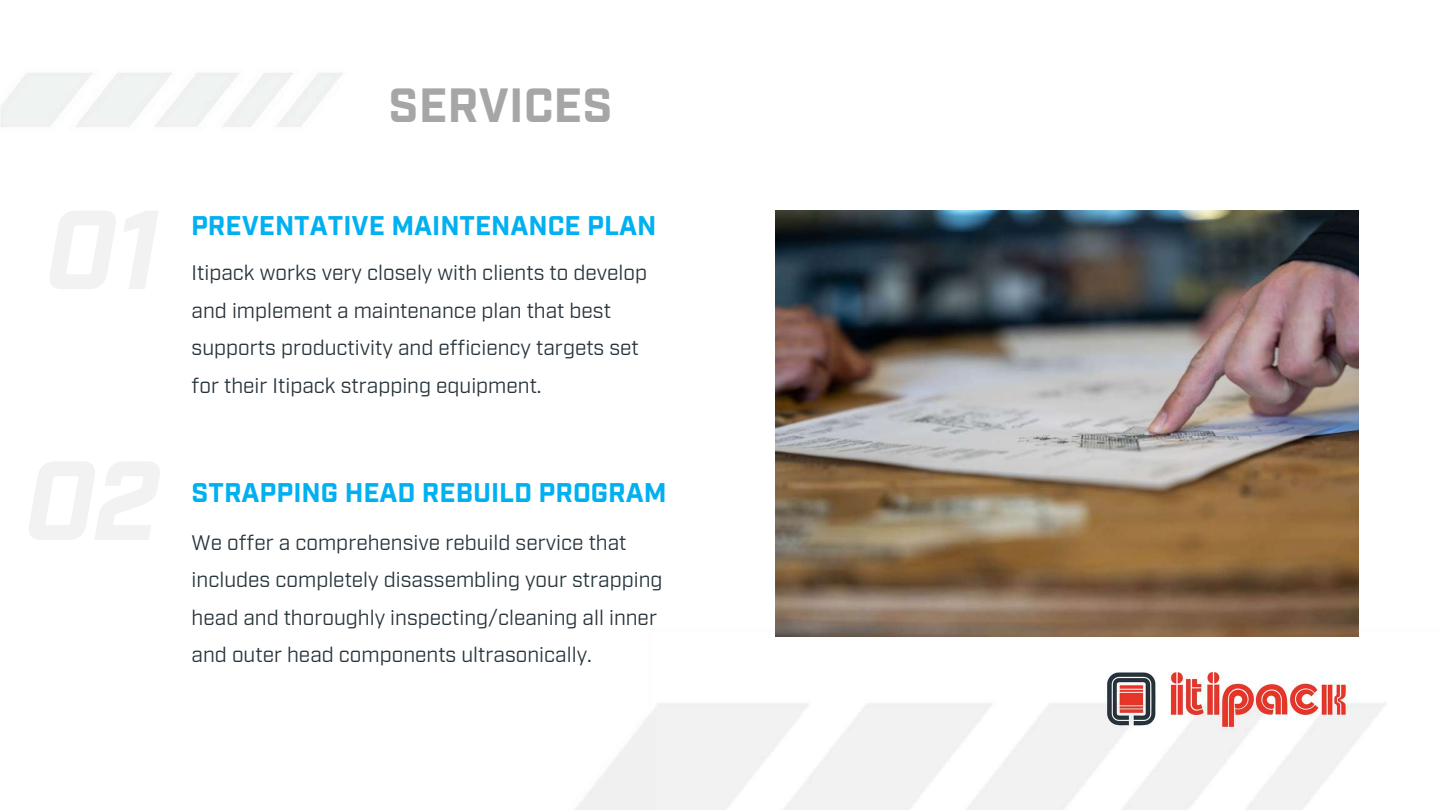
<style>
.page{position:relative;width:1440px;height:810px;background:#fff}
.page>*{position:absolute;margin:0;border:0;box-sizing:border-box;transform-origin:0 0}
.t1{font:700 48px "Industry";color:#a6a6a6}
.t2{font:700 27px "Industry";color:#00b0f0}
.t3{font:21px/37.5px "Industry";color:#27333b}
</style>
<div class="page">
<img style="left:0;top:73px;width:1385px;height:737px">
<img style="left:776px;top:211px;width:583px;height:426px">
<h1 class="t1" style="left:389px;top:72px;width:225px">SERVICES</h1>
<p class="t2" style="left:191px;top:207px;width:467px">PREVENTATIVE MAINTENANCE PLAN</p>
<p class="t3" style="left:192px;top:252px;width:457px">Itipack works very closely with clients to develop and implement a maintenance plan that best supports productivity and efficiency targets set for their Itipack strapping equipment.</p>
<p class="t2" style="left:192px;top:474px;width:477px">STRAPPING HEAD REBUILD PROGRAM</p>
<p class="t3" style="left:192px;top:522px;width:472px">We offer a comprehensive rebuild service that includes completely disassembling your strapping head and thoroughly inspecting/cleaning all inner and outer head components ultrasonically.</p>
</div>
